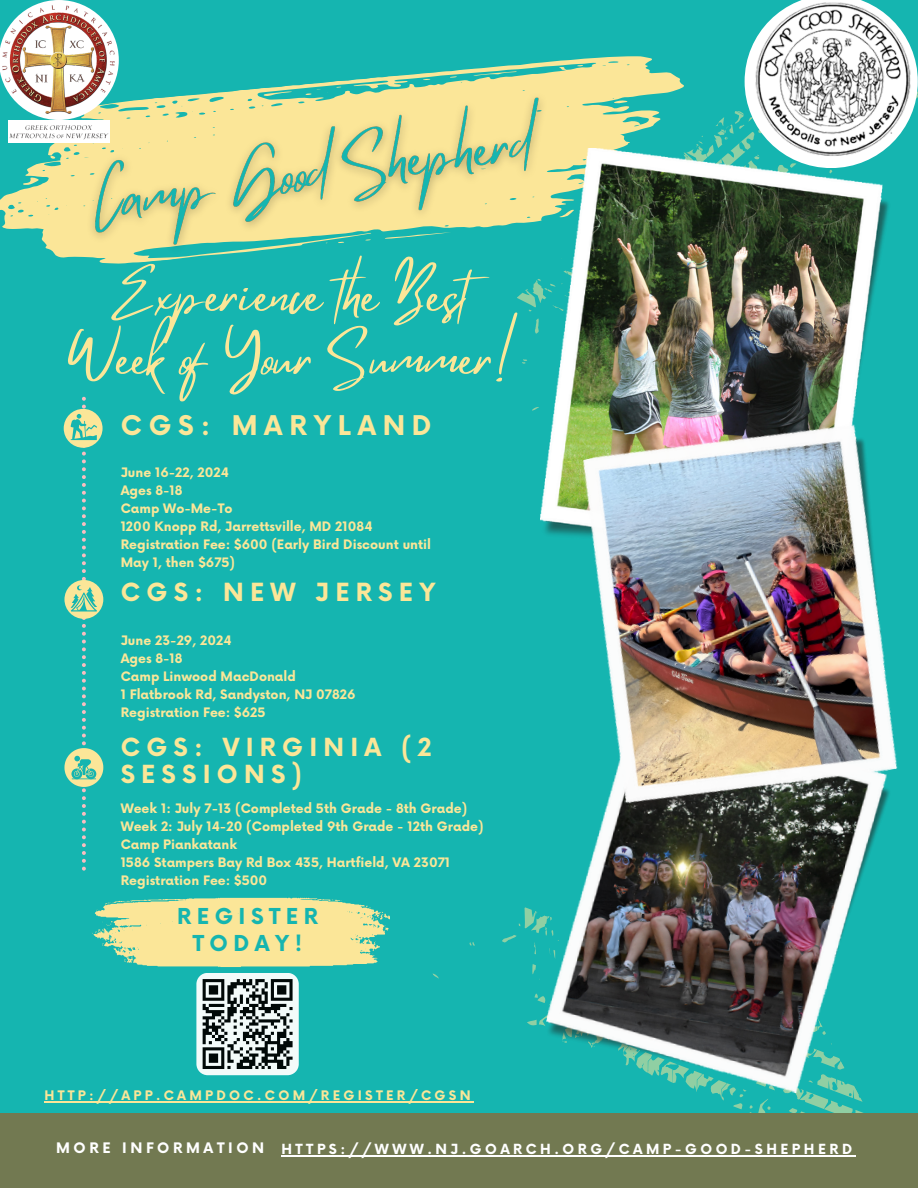
<style>
.page{position:relative;width:918px;height:1188px;background:#15b5b0}
.page>*{position:absolute;margin:0;border:0;box-sizing:border-box;transform-origin:0 0}
.t1{font:52.2px "Mistrully";color:#fbe698}
.t2{font:700 26.4px "Now";letter-spacing:.255em;color:#fbe698}
.t3{font:700 24.45px "Now";letter-spacing:.255em;color:#fbe698}
.t4{font:700 24.3px/27px "Now";letter-spacing:.255em;color:#fbe698}
.t5{font:700 21.45px/26.1px "Now";letter-spacing:.255em;color:#15b5b0;text-align:center}
.t6{font:700 14.1px "Now";letter-spacing:.255em;color:#fff}
.t7{font:700 13.65px "Now";letter-spacing:.255em;color:#fff}
.t8{font:700 12.75px/18px "Now";color:#fbe698}
.t9{font:700 12.75px "Now";letter-spacing:.255em;color:#fbe698}
</style>
<div class="page">
<svg style="left:353px;top:56px;width:331px;height:36px"></svg>
<svg style="left:473px;top:71px;width:44px;height:6px"></svg>
<svg style="left:559px;top:66px;width:8px;height:4px"></svg>
<svg style="left:450px;top:76px;width:7px;height:2px"></svg>
<svg style="left:577px;top:65px;width:6px;height:2px"></svg>
<svg style="left:0;top:148px;width:69px;height:110px;fill:#fbe698"></svg>
<svg style="left:22px;top:177px;width:17px;height:9px"></svg>
<svg style="left:425px;top:907px;width:474px;height:207px"></svg>
<svg style="left:517px;top:92px;width:228px;height:319px"></svg>
<img style="left:541px;top:149px;width:348px;height:241px">
<img style="left:541px;top:836px;width:358px;height:265px">
<img style="left:541px;top:390px;width:357px;height:446px">
<svg style="left:92px;top:898px;width:298px;height:69px;background:#d5dd9b"></svg>
<div style="left:196px;top:973px;width:103px;height:102px;background:#f3fbfa;border-radius:11px"></div>
<svg style="left:202px;top:979px;width:91px;height:90px"></svg>
<div style="left:0;top:1114px;width:918px;height:74px;background:#727951"></div>
<img style="left:0;top:0;width:119px;height:148px">
<svg style="left:745px;top:42px;width:9px;height:126px"></svg>
<img style="left:754px;top:0;width:164px;height:168px">
<svg style="left:64px;top:397px;width:39px;height:474px"></svg>
<img style="left:69px;top:80px;width:501px;height:195px">
<hr style="left:44px;top:1101px;width:430px;height:2px;background:#fbe698">
<hr style="left:281px;top:1155px;width:575px;height:2px;background:#fff">
<p class="t1" style="left:116px;top:253px;width:384px">Experience the Best</p>
<p class="t1" style="left:65px;top:316px;width:456px">Week of Your Summer!</p>
<p class="t2" style="left:121px;top:411px;width:312px">CGS: MARYLAND</p>
<p class="t8" style="left:121px;top:464px;width:110px">June 16-22, 2024</p>
<p class="t8" style="left:121px;top:482px;width:64px">Ages 8-18</p>
<p class="t8" style="left:121px;top:500px;width:113px">Camp Wo-Me-To</p>
<p class="t8" style="left:121px;top:518px;width:253px">1200 Knopp Rd, Jarrettsville, MD 21084</p>
<p class="t8" style="left:121px;top:536px;width:312px">Registration Fee: $600 (Early Bird Discount until<br>May 1, then $675)</p>
<p class="t3" style="left:121px;top:579px;width:316px">CGS: NEW JERSEY</p>
<p class="t8" style="left:121px;top:632px;width:112px">June 23-29, 2024</p>
<p class="t8" style="left:121px;top:650px;width:64px">Ages 8-18</p>
<p class="t8" style="left:121px;top:668px;width:177px">Camp Linwood MacDonald</p>
<p class="t8" style="left:121px;top:686px;width:236px">1 Flatbrook Rd, Sandyston, NJ 07826</p>
<p class="t8" style="left:121px;top:704px;width:146px">Registration Fee: $625</p>
<p class="t4" style="left:121px;top:735px;width:313px">CGS: VIRGINIA (2<br>SESSIONS)</p>
<p class="t8" style="left:121px;top:800px;width:348px">Week 1: July 7-13 (Completed 5th Grade - 8th Grade)</p>
<p class="t8" style="left:121px;top:818px;width:364px">Week 2: July 14-20 (Completed 9th Grade - 12th Grade)</p>
<p class="t8" style="left:121px;top:836px;width:118px">Camp Piankatank</p>
<p class="t8" style="left:121px;top:854px;width:331px">1586 Stampers Bay Rd Box 435, Hartfield, VA 23071</p>
<p class="t8" style="left:121px;top:872px;width:148px">Registration Fee: $500</p>
<p class="t5" style="left:177px;top:905px;width:143px">REGISTER<br>TODAY!</p>
<p class="t9" style="left:44px;top:1088px;width:428px">HTTP://APP.CAMPDOC.COM/REGISTER/CGSN</p>
<p class="t6" style="left:56px;top:1141px;width:210px">MORE INFORMATION</p>
<p class="t7" style="left:281px;top:1142px;width:572px">HTTPS://WWW.NJ.GOARCH.ORG/CAMP-GOOD-SHEPHERD</p>
</div>
